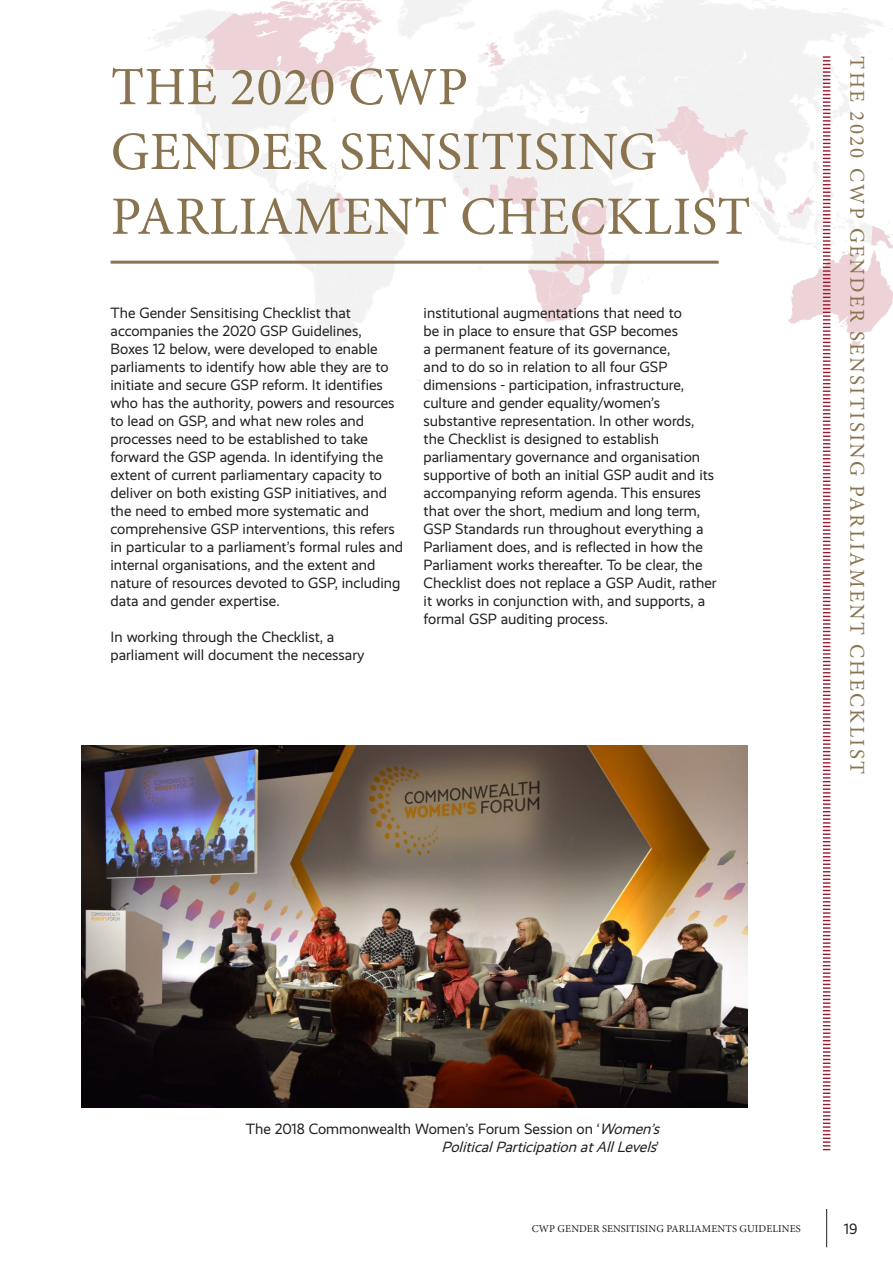
<style>
.page{position:relative;width:893px;height:1263px;background:#fff}
.page>*{position:absolute;margin:0;border:0;box-sizing:border-box;transform-origin:0 0}
.t1{font:54px/64.8px "Minion Pro";letter-spacing:.01em;color:#89744f}
.t2{font:21px "Minion Pro";letter-spacing:.11em;color:#89744f}
.t3{font:15px/18px "Realist";color:#231f20}
.t4{font:10.5px "Minion Pro";letter-spacing:.01em;color:#231f20}
.s1{font-style:italic}
</style>
<div class="page">
<hr style="left:826px;top:1209px;width:1px;height:38px;background:#231f20">
<img style="left:145px;top:0;width:748px;height:382px">
<hr style="left:111px;top:261px;width:608px;height:3px;background:#89744f">
<img style="left:81px;top:746px;width:667px;height:361px">
<svg style="left:821px;top:56px;width:11px;height:1095px"></svg>
<p class="t1" style="left:111px;top:55px;width:641px">THE 2020 CWP<br>GENDER SENSITISING<br>PARLIAMENT CHECKLIST</p>
<p class="t2" style="left:871px;top:56px;width:719px;rotate:90deg">THE 2020 CWP GENDER SENSITISING PARLIAMENT CHECKLIST</p>
<p class="t3" style="left:424px;top:304px;width:295px">institutional augmentations that need to<br>be in place to ensure that GSP becomes<br>a permanent feature of its governance,<br>and to do so in relation to all four GSP dimensions - participation, infrastructure, culture and gender equality/women’s substantive representation. In other words, the Checklist is designed to establish parliamentary governance and organisation supportive of both an initial GSP audit and its accompanying reform agenda. This ensures that over the short, medium and long term, GSP Standards run throughout everything a Parliament does, and is reflected in how the Parliament works thereafter. To be clear, the Checklist does not replace a GSP Audit, rather it works in conjunction with, and supports, a formal GSP auditing process.</p>
<p class="t3" style="left:111px;top:304px;width:294px">The Gender Sensitising Checklist that accompanies the 2020 GSP Guidelines, Boxes 12 below, were developed to enable parliaments to identify how able they are to initiate and secure GSP reform. It identifies who has the authority, powers and resources to lead on GSP, and what new roles and processes need to be established to take forward the GSP agenda. In identifying the extent of current parliamentary capacity to deliver on both existing GSP initiatives, and the need to embed more systematic and comprehensive GSP interventions, this refers in particular to a parliament’s formal rules and internal organisations, and the extent and nature of resources devoted to GSP, including data and gender expertise.</p>
<p class="t3" style="left:111px;top:628px;width:255px">In working through the Checklist, a parliament will document the necessary</p>
<p class="t3" style="left:246px;top:1120px;width:419px;text-align:right">The 2018 Commonwealth Women’s Forum Session on ‘<span class="s1">Women’s<br>PoliticalParticipationatAllLevels</span>’</p>
<p class="t4" style="left:532px;top:1221px;width:270px">CWP GENDER SENSITISING PARLIAMENTS GUIDELINES</p>
<p class="t3" style="left:844px;top:1220px;width:15px">19</p>
</div>
